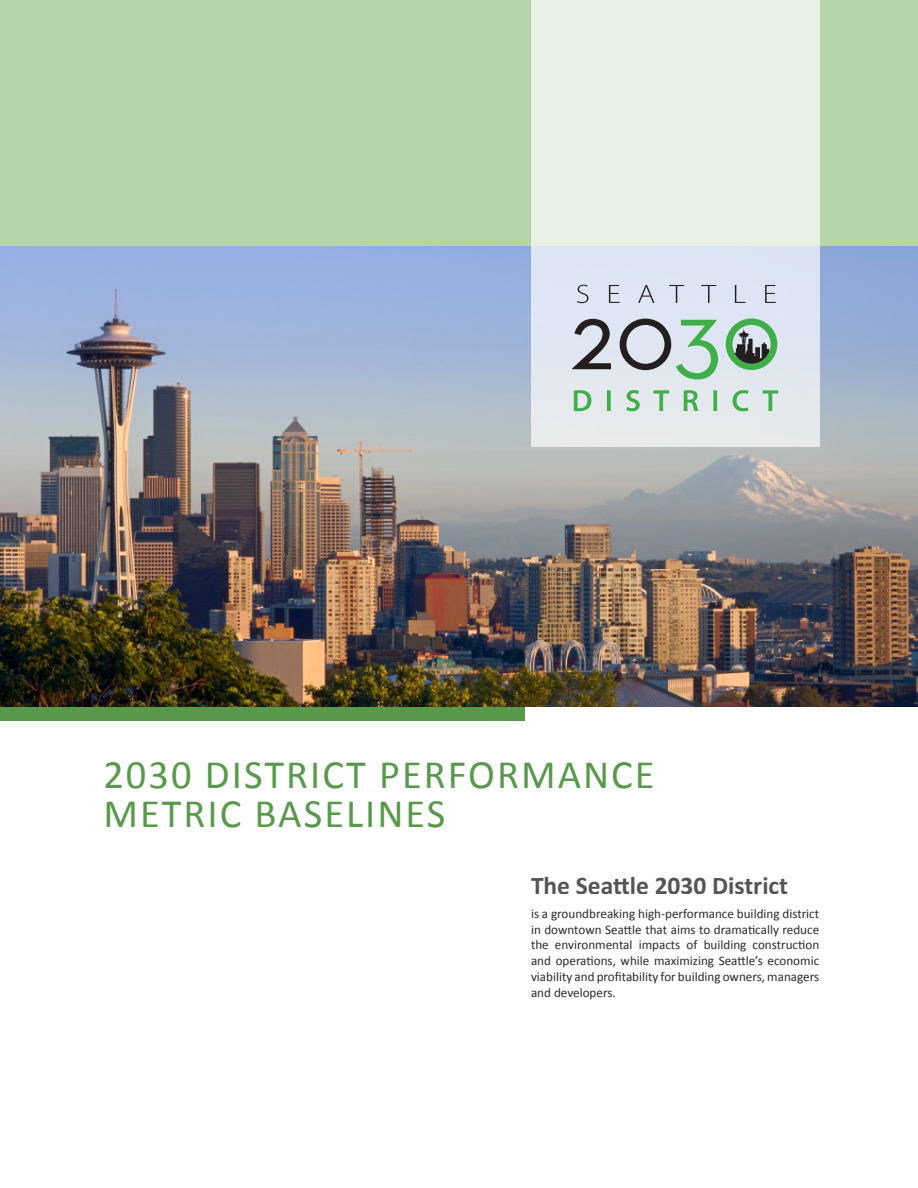
<style>
.page{position:relative;width:918px;height:1188px;background:#fff}
.page>*{position:absolute;margin:0;border:0;box-sizing:border-box;transform-origin:0 0}
.t1{font:40.5px/39px "Calibri";letter-spacing:.05em;color:#59994b}
.t2{font:700 25.5px "Calibri";color:#2a2a2a}
.t3{font:13.05px/15.8px "Calibri";color:#2a2a2a;text-align:justify}
</style>
<div class="page">
<div style="left:0;top:0;width:918px;height:274px;background:#b5d4ab"></div>
<div style="left:0;top:706px;width:525px;height:16px;background:#59994b"></div>
<img style="left:0;top:246px;width:918px;height:461px">
<div style="left:531px;top:0;width:288px;height:447px;background:linear-gradient(to right,#e5eee8,#e4ede8)"></div>
<svg style="left:577px;top:285px;width:199px;height:18px"></svg>
<svg style="left:574px;top:390px;width:204px;height:21px"></svg>
<svg style="left:726px;top:318px;width:51px;height:52px"></svg>
<svg style="left:620px;top:319px;width:98px;height:60px"></svg>
<svg style="left:572px;top:319px;width:39px;height:50px"></svg>
<p class="t1" style="left:103px;top:753px;width:553px">2030 DISTRICT PERFORMANCE<br>METRIC BASELINES</p>
<h2 class="t2" style="left:531px;top:869px;width:259px">The Seattle 2030 District</h2>
<p class="t3" style="left:531px;top:905px;width:290px">is a groundbreaking high-performance building district in downtown Seattle that aims to dramatically reduce the environmental impacts of building construction and operations, while maximizing Seattle’s economic viability and profitability for building owners, managers and developers.</p>
</div>
